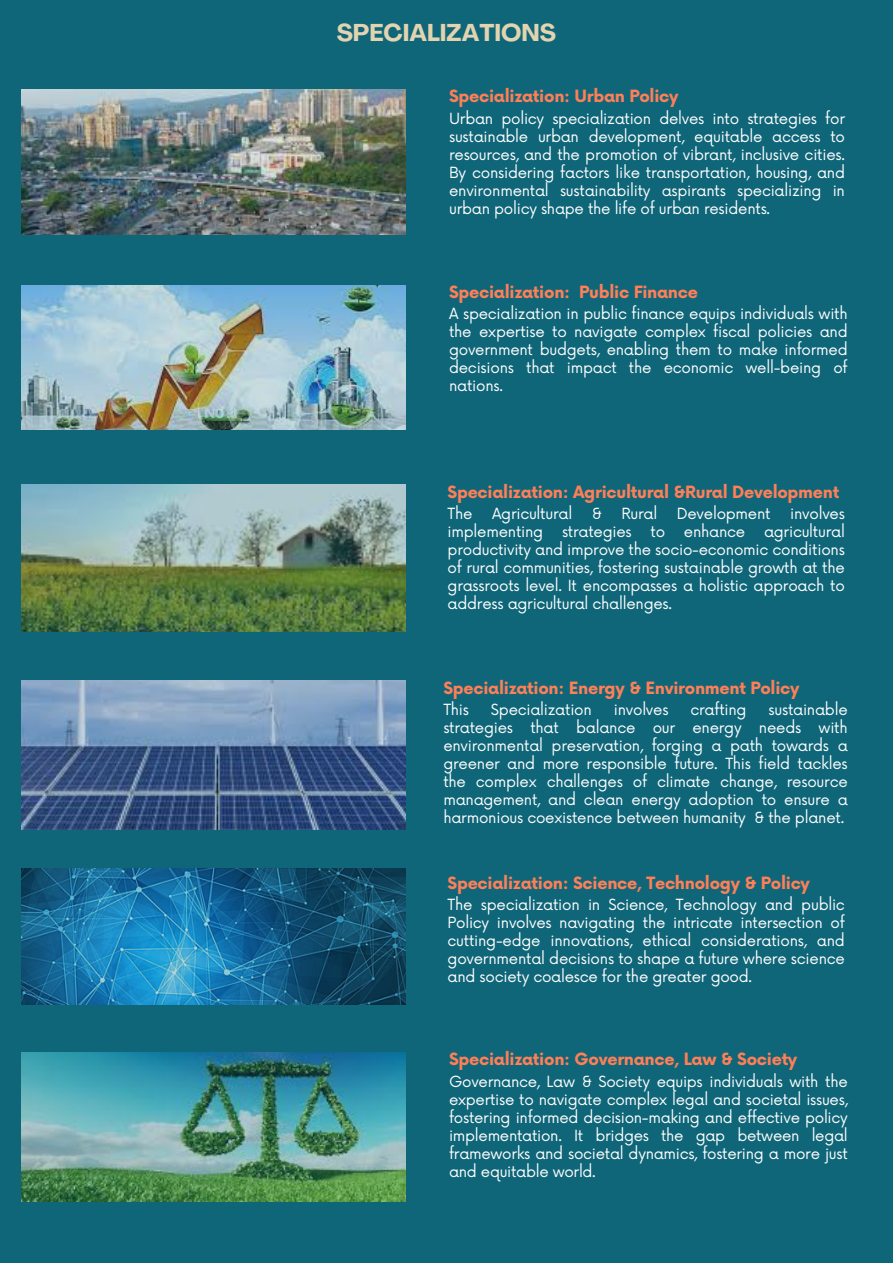
<style>
.page{position:relative;width:893px;height:1264px;background:#fff}
.page>*{position:absolute;margin:0;border:0;box-sizing:border-box;transform-origin:0 0}
.t1{font:700 24px "Agrandir";color:#e2d4b0}
.t2{font:700 16.5px "Now";letter-spacing:-.015em;color:#ff7f57}
.t3{font:15px/18px "Now";letter-spacing:-.015em;color:#fff;text-align:justify}
</style>
<div class="page">
<div style="left:0;top:0;width:892px;height:1262px;background:#106679"></div>
<img style="left:22px;top:89px;width:383px;height:145px">
<img style="left:22px;top:285px;width:383px;height:144px">
<img style="left:22px;top:485px;width:383px;height:146px">
<img style="left:22px;top:680px;width:383px;height:149px">
<img style="left:22px;top:868px;width:383px;height:136px">
<img style="left:22px;top:1052px;width:383px;height:149px">
<p class="t1" style="left:337px;top:23px;width:221px">SPECIALIZATIONS</p>
<p class="t2" style="left:449px;top:87px;width:231px">Specialization: Urban Policy</p>
<p class="t3" style="left:449px;top:110px;width:397px">Urban policy specialization delves into strategies for sustainable urban development, equitable access to resources, and the promotion of vibrant, inclusive cities.<br>By considering factors like transportation, housing, and environmental sustainability aspirants specializing in urban policy shape the life of urban residents.</p>
<p class="t2" style="left:449px;top:283px;width:250px">Specialization: Public Finance</p>
<p class="t3" style="left:449px;top:305px;width:400px">A specialization in public finance equips individuals with the expertise to navigate complex fiscal policies and government budgets, enabling them to make informed decisions that impact the economic well-being of nations.</p>
<p class="t2" style="left:447px;top:483px;width:393px">Specialization: Agricultural &amp;Rural Development</p>
<p class="t3" style="left:447px;top:505px;width:26px">The</p>
<p class="t3" style="left:492px;top:505px;width:82px">Agricultural</p>
<p class="t3" style="left:591px;top:505px;width:12px">&amp;</p>
<p class="t3" style="left:621px;top:505px;width:37px">Rural</p>
<p class="t3" style="left:676px;top:505px;width:95px">Development</p>
<p class="t3" style="left:790px;top:505px;width:56px">involves</p>
<p class="t3" style="left:447px;top:523px;width:186px">implementing strategies</p>
<p class="t3" style="left:447px;top:523px;width:399px;text-indent:203px">to enhance agricultural productivity and improve the socio-economic conditions of rural communities, fostering sustainable growth at the grassroots level. It encompasses a holistic approach to address agricultural challenges.</p>
<p class="t2" style="left:443px;top:679px;width:357px">Specialization: Energy &amp; Environment Policy</p>
<p class="t3" style="left:443px;top:701px;width:27px">This</p>
<p class="t3" style="left:491px;top:701px;width:102px">Specialization</p>
<p class="t3" style="left:613px;top:701px;width:56px">involves</p>
<p class="t3" style="left:690px;top:701px;width:58px">crafting</p>
<p class="t3" style="left:443px;top:701px;width:406px;text-indent:325px">sustainable strategies that balance our energy needs with environmental preservation, forging a path towards a greener and more responsible future. This field tackles the complex challenges of climate change, resource management, and clean energy adoption to ensure a harmonious coexistence between humanity &amp; the planet.</p>
<p class="t2" style="left:447px;top:873px;width:364px">Specialization: Science, Technology &amp; Policy</p>
<p class="t3" style="left:447px;top:896px;width:399px">The specialization in Science, Technology and public Policy involves navigating the intricate intersection of cutting-edge innovations, ethical considerations, and governmental decisions to shape a future where science and society coalesce for the greater good.</p>
<p class="t2" style="left:449px;top:1050px;width:350px">Specialization: Governance, Law &amp; Society</p>
<p class="t3" style="left:449px;top:1073px;width:400px">Governance, Law &amp; Society equips individuals with the expertise to navigate complex legal and societal issues, fostering informed decision-making and effective policy implementation. It bridges the gap between legal frameworks and societal dynamics, fostering a more just and equitable world.</p>
</div>
